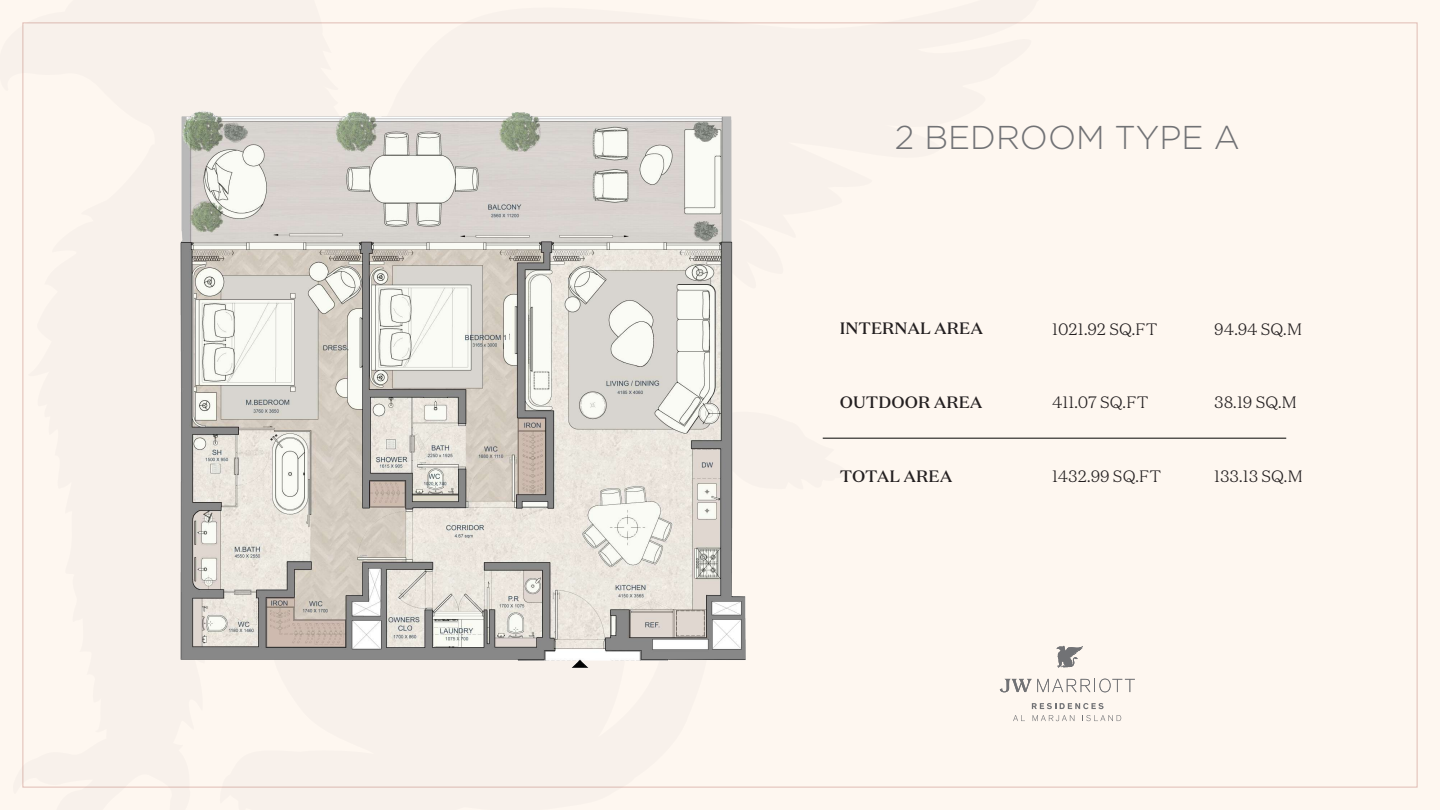
<style>
.page{position:relative;width:1440px;height:810px;background:#fef7f0}
.page>*{position:absolute;margin:0;border:0;box-sizing:border-box;transform-origin:0 0}
.t1{font:300 33px "Gotham";color:#717275}
.t2{font:300 16.5px "Domaine Text";color:#231f20}
.t3{font:500 16.5px "Domaine Text";color:#231f20}
</style>
<div class="page">
<hr style="left:823px;top:438px;width:463px;height:1px;background:#040503">
<img style="left:22px;top:22px;width:1172px;height:766px">
<h1 class="t1" style="left:895px;top:117px;width:346px">2 BEDROOM TYPE A</h1>
<p class="t3" style="left:840px;top:318px;width:145px">INTERNAL AREA</p>
<p class="t2" style="left:1052px;top:319px;width:107px">1021.92 SQ.FT</p>
<p class="t2" style="left:1214px;top:319px;width:89px">94.94 SQ.M</p>
<p class="t3" style="left:840px;top:391px;width:144px">OUTDOOR AREA</p>
<p class="t2" style="left:1052px;top:392px;width:98px">411.07 SQ.FT</p>
<p class="t2" style="left:1214px;top:392px;width:84px">38.19 SQ.M</p>
<p class="t3" style="left:840px;top:465px;width:114px">TOTAL AREA</p>
<p class="t2" style="left:1052px;top:466px;width:111px">1432.99 SQ.FT</p>
<p class="t2" style="left:1214px;top:466px;width:90px">133.13 SQ.M</p>
</div>
